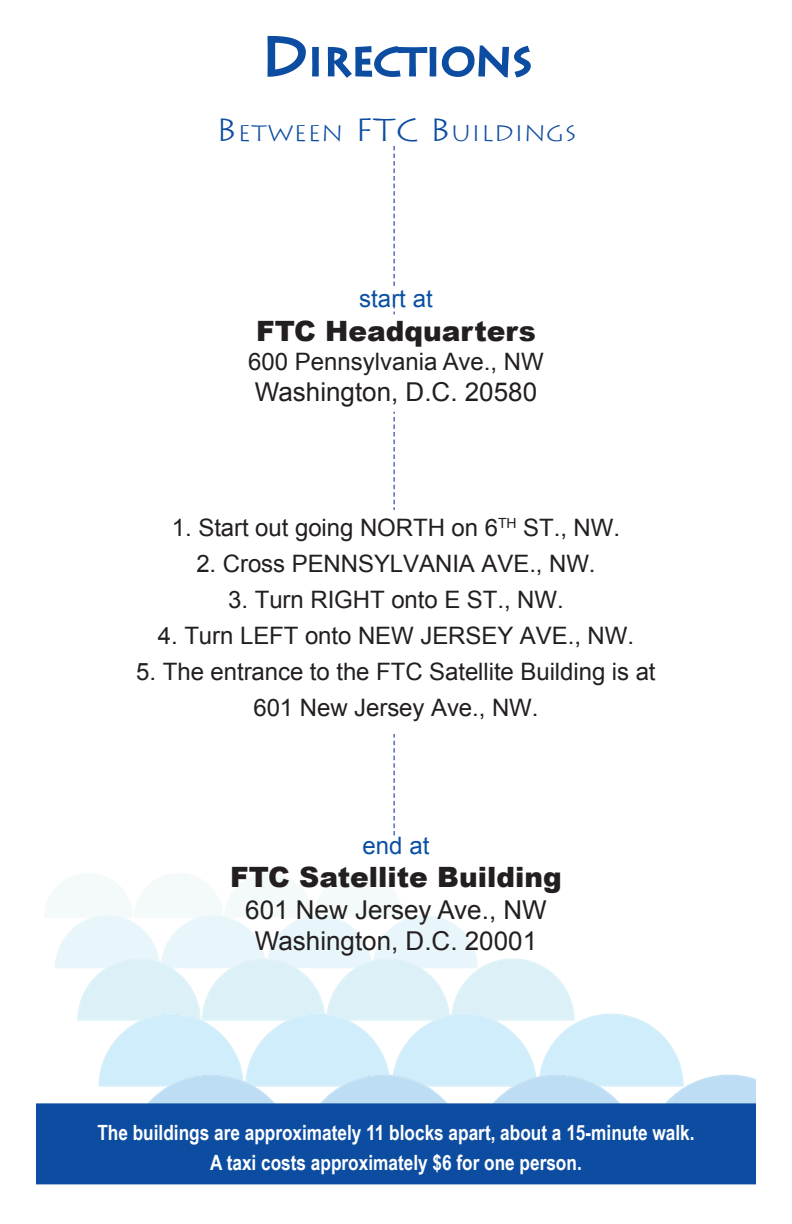
<style>
.page{position:relative;width:792px;height:1224px;background:#fff}
.page>*{position:absolute;margin:0;border:0;box-sizing:border-box;transform-origin:0 0}
.t1{font:900 28px "Arial";color:#231f20}
.t2{font:26px/31.2px "Arial";color:#231f20;text-align:center}
.t3{font:24px/36px "Arial";letter-spacing:-.005em;color:#231f20;text-align:center}
.t4{font:24px "Arial";color:#094fa3}
.t5{font:300 22.4px "Lithograph";color:#0d4da1;scale:1.1 1}
.t6{font:700 21px/30px "Arial Narrow";color:#fff;text-align:center}
.s1{font-size:32px}
</style>
<div class="page">
<svg style="left:45px;top:874px;width:711px;height:229px"></svg>
<div style="left:37px;top:1104px;width:718px;height:79px;background:#0d4da1"></div>
<div style="left:36px;top:1103px;width:720px;height:81px;border:2px solid #0d4da1"></div>
<svg style="left:267px;top:35px;width:264px;height:800px"></svg>
<div style="left:368px;top:315px;width:58px;height:96px;background:#fff"></div>
<div style="left:361px;top:511px;width:58px;height:211px;background:#fff"></div>
<div style="left:364px;top:288px;width:58px;height:17px;background:#fff"></div>
<div style="left:36px;top:518px;width:720px;height:216px;background:#fff"></div>
<p class="t5" style="left:215px;top:121px;width:330px"><span class="s1">B</span>ETWEEN <span class="s1">FTC B</span>UILDINGS</p>
<p class="t4" style="left:359px;top:282px;width:75px">start at</p>
<p class="t1" style="left:256px;top:311px;width:281px">FTC Headquarters</p>
<p class="t3" style="left:248px;top:343px;width:297px">600 Pennsylvania Ave., NW</p>
<p class="t2" style="left:255px;top:376px;width:284px">Washington, D.C. 20580</p>
<p class="t3" style="left:172px;top:509px;width:450px">1. Start out going NORTH on 6<sup>TH</sup> ST., NW.</p>
<p class="t3" style="left:196px;top:545px;width:401px">2. Cross PENNSYLVANIA AVE., NW.</p>
<p class="t3" style="left:228px;top:581px;width:337px">3. Turn RIGHT onto E ST., NW.</p>
<p class="t3" style="left:158px;top:617px;width:478px">4. Turn LEFT onto NEW JERSEY AVE., NW.</p>
<p class="t3" style="left:136px;top:653px;width:521px">5. The entrance to the FTC Satellite Building is at<br>601 New Jersey Ave., NW.</p>
<p class="t4" style="left:363px;top:829px;width:68px">end at</p>
<p class="t1" style="left:230px;top:857px;width:333px">FTC Satellite Building</p>
<p class="t2" style="left:245px;top:894px;width:303px">601 New Jersey Ave., NW<br>Washington, D.C. 20001</p>
<p class="t6" style="left:97px;top:1116px;width:599px">The buildings are approximately 11 blocks apart, about a 15-minute walk.<br>A taxi costs approximately $6 for one person.</p>
</div>
